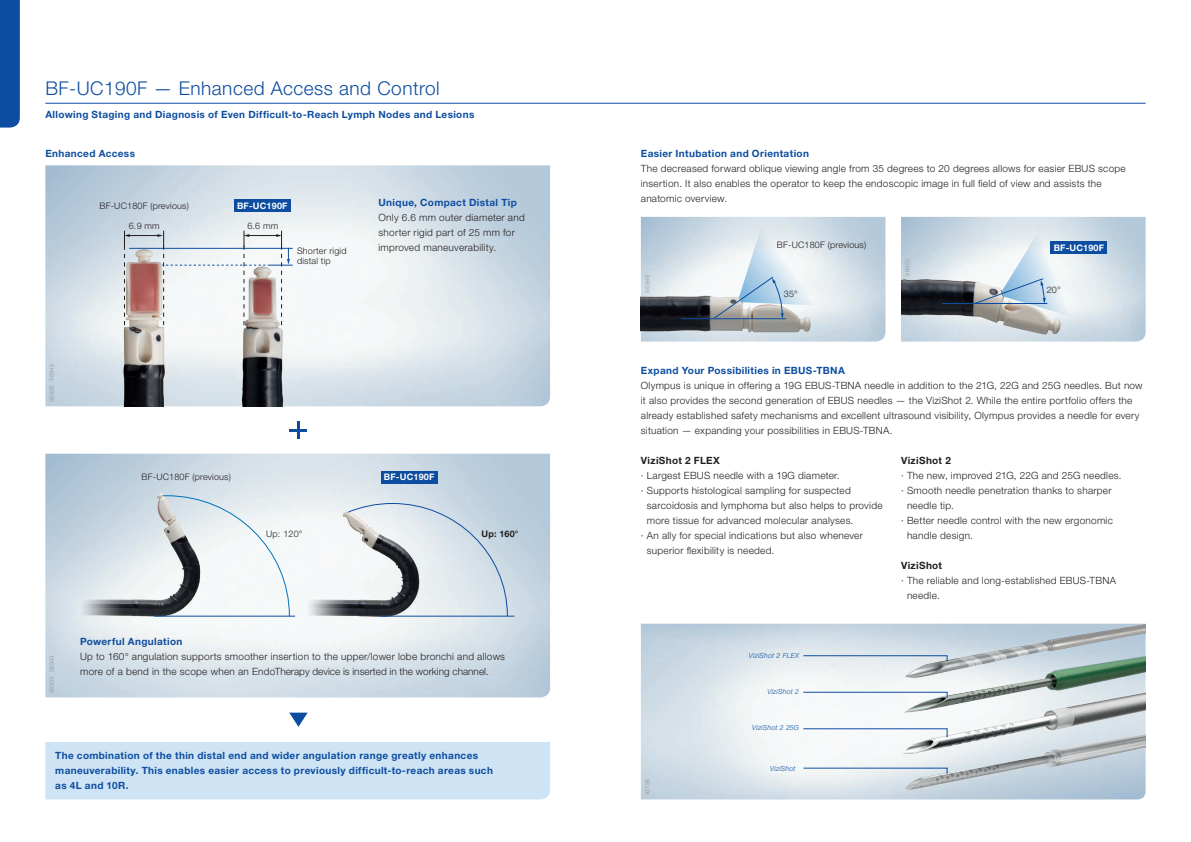
<style>
.page{position:relative;width:1191px;height:842px;background:#fff}
.page>*{position:absolute;margin:0;border:0;box-sizing:border-box;transform-origin:0 0}
.t1{font:300 19px "Helvetica Neue LT Pro";letter-spacing:.025em;color:#0d4da1}
.t2{font:300 10px/15px "Helvetica Neue LT Pro";letter-spacing:.025em;color:#231f20}
.t3{font:700 10px/15px "Helvetica Neue LT Pro";letter-spacing:.035em;color:#0d4da1}
.t4{font:300 10px "Helvetica Neue LT Std";color:#231f20}
.t5{font:700 10px "Helvetica Neue LT Pro";letter-spacing:.035em;color:#231f20}
.t6{font:300 9px/10px "Helvetica Neue LT Std";letter-spacing:.02em;color:#231f20}
.t7{font:700 9px "Helvetica Neue LT Std";letter-spacing:.02em;color:#fff}
.t8{font:700 9px "Helvetica Neue LT Std";color:#231f20}
.t9{font:italic 300 7px "Helvetica Neue LT Pro";letter-spacing:.035em;color:#0d4da1}
.t10{font:300 6px "Helvetica Neue LT Pro";color:#939598}
.s1{font-family:"Helvetica Neue LT Pro"}
</style>
<div class="page">
<img style="left:45px;top:165px;width:505px;height:241px">
<img style="left:45px;top:454px;width:505px;height:243px">
<div style="left:0;top:0;width:20px;height:128px;background:#0d4da1"></div>
<img style="left:641px;top:291px;width:180px;height:48px">
<svg style="left:712px;top:217px;width:118px;height:102px"></svg>
<hr style="left:713px;top:318px;width:73px;height:1px;background:#0d4da1">
<hr style="left:681px;top:318px;width:32px;height:1px;background:#0d4da1">
<img style="left:901px;top:217px;width:244px;height:125px">
<img style="left:901px;top:277px;width:181px;height:62px">
<hr style="left:942px;top:303px;width:33px;height:1px;background:#0d4da1">
<svg style="left:974px;top:217px;width:114px;height:105px"></svg>
<img style="left:237px;top:325px;width:50px;height:81px">
<svg style="left:169px;top:231px;width:124px;height:94px"></svg>
<svg style="left:290px;top:421px;width:17px;height:17px"></svg>
<svg style="left:212px;top:495px;width:78px;height:121px"></svg>
<img style="left:69px;top:485px;width:143px;height:136px">
<svg style="left:438px;top:502px;width:70px;height:114px;background:#d0dce6"></svg>
<img style="left:295px;top:484px;width:143px;height:136px">
<svg style="left:289px;top:713px;width:19px;height:14px"></svg>
<hr style="left:380px;top:616px;width:134px;height:1px;background:#0d4da1">
<hr style="left:154px;top:616px;width:141px;height:1px;background:#0d4da1">
<img style="left:882px;top:624px;width:263px;height:175px">
<img style="left:119px;top:217px;width:50px;height:189px">
<div style="left:234px;top:200px;width:56px;height:12px;background:#0d4da1"></div>
<div style="left:381px;top:471px;width:56px;height:12px;background:#0d4da1"></div>
<div style="left:45px;top:742px;width:505px;height:57px;background:#cee3f3"></div>
<div style="left:1050px;top:242px;width:57px;height:12px;background:#0d4da1"></div>
<svg style="left:803px;top:692px;width:144px;height:6px"></svg>
<svg style="left:803px;top:655px;width:144px;height:6px"></svg>
<svg style="left:803px;top:768px;width:144px;height:6px"></svg>
<svg style="left:803px;top:728px;width:144px;height:9px"></svg>
<hr style="left:45px;top:103px;width:1100px;height:1px;background:#0d4da1">
<h1 class="t1" style="left:45px;top:77px;width:396px">BF-UC190F — Enhanced Access and Control</h1>
<p class="t3" style="left:45px;top:106px;width:430px">Allowing Staging and Diagnosis of Even Difficult-to-Reach Lymph Nodes and Lesions</p>
<p class="t3" style="left:45px;top:146px;width:91px">Enhanced Access</p>
<p class="t6" style="left:100px;top:201px;width:91px">BF-UC180F (previous)</p>
<p class="t7" style="left:237px;top:200px;width:52px">BF-UC190F</p>
<p class="t6" style="left:129px;top:220px;width:32px">6.9 mm</p>
<p class="t6" style="left:247px;top:221px;width:32px">6.6 mm</p>
<p class="t6" style="left:297px;top:246px;width:51px">Shorter rigid distal tip</p>
<p class="t3" style="left:378px;top:195px;width:140px">Unique, Compact Distal Tip</p>
<p class="t2" style="left:378px;top:210px;width:148px">Only 6.6 mm outer diameter and shorter rigid part of 25 mm for improved maneuverability.</p>
<p class="t10" style="left:48px;top:402px;width:39px;rotate:-90deg">56938 56945</p>
<p class="t6" style="left:142px;top:472px;width:91px">BF-UC180F (previous)</p>
<p class="t7" style="left:384px;top:471px;width:52px">BF-UC190F</p>
<p class="t6" style="left:266px;top:528px;width:38px">Up: 120°</p>
<p class="t8" style="left:481px;top:528px;width:39px">Up: 160°</p>
<p class="t10" style="left:48px;top:693px;width:39px;rotate:-90deg">56933 56943</p>
<p class="t3" style="left:80px;top:633px;width:104px">Powerful Angulation</p>
<p class="t2" style="left:80px;top:648px;width:426px">Up to 160° angulation supports smoother insertion to the upper/lower lobe bronchi and allows</p>
<p class="t4" style="left:80px;top:665px;width:410px"><span class="s1">more of a bend in the scope when an Endo</span>Therapy device is inserted in the working channel.</p>
<p class="t3" style="left:55px;top:748px;width:439px">The combination of the thin distal end and wider angulation range greatly enhances maneuverability. This enables easier access to previously difficult-to-reach areas such as 4L and 10R.</p>
<p class="t3" style="left:641px;top:146px;width:170px">Easier Intubation and Orientation</p>
<p class="t2" style="left:641px;top:161px;width:486px">The decreased forward oblique viewing angle from 35 degrees to 20 degrees allows for easier EBUS scope insertion. It also enables the operator to keep the endoscopic image in full field of view and assists the anatomic overview.</p>
<p class="t6" style="left:777px;top:240px;width:91px">BF-UC180F (previous)</p>
<p class="t7" style="left:1053px;top:242px;width:52px">BF-UC190F</p>
<p class="t10" style="left:643px;top:293px;width:19px;rotate:-90deg">56949</p>
<p class="t6" style="left:784px;top:289px;width:15px">35°</p>
<p class="t10" style="left:903px;top:276px;width:19px;rotate:-90deg">56952</p>
<p class="t6" style="left:1046px;top:284px;width:15px">20°</p>
<p class="t3" style="left:641px;top:363px;width:205px">Expand Your Possibilities in EBUS-TBNA</p>
<p class="t2" style="left:641px;top:378px;width:503px">Olympus is unique in offering a 19G EBUS-TBNA needle in addition to the 21G, 22G and 25G needles. But now it also provides the second generation of EBUS needles — the ViziShot 2. While the entire portfolio offers the already established safety mechanisms and excellent ultrasound visibility, Olympus provides a needle for every situation — expanding your possibilities in EBUS-TBNA.</p>
<p class="t5" style="left:641px;top:454px;width:81px">ViziShot 2 FLEX</p>
<p class="t2" style="left:641px;top:467px;width:200px">∙ Largest EBUS needle with a 19G diameter.</p>
<p class="t2" style="left:641px;top:482px;width:211px">∙ Supports histological sampling for suspected</p>
<p class="t2" style="left:647px;top:497px;width:237px">sarcoidosis and lymphoma but also helps to provide</p>
<p class="t2" style="left:647px;top:512px;width:208px">more tissue for advanced molecular analyses.</p>
<p class="t2" style="left:641px;top:527px;width:223px">∙ An ally for special indications but also whenever</p>
<p class="t2" style="left:647px;top:542px;width:129px">superior flexibility is needed.</p>
<p class="t5" style="left:901px;top:454px;width:51px">ViziShot 2</p>
<p class="t2" style="left:901px;top:467px;width:222px">∙ The new, improved 21G, 22G and 25G needles.</p>
<p class="t2" style="left:901px;top:482px;width:212px">∙ Smooth needle penetration thanks to sharper</p>
<p class="t2" style="left:907px;top:497px;width:48px">needle tip.</p>
<p class="t2" style="left:901px;top:512px;width:213px">∙ Better needle control with the new ergonomic</p>
<p class="t2" style="left:907px;top:527px;width:67px">handle design.</p>
<p class="t5" style="left:901px;top:559px;width:43px">ViziShot</p>
<p class="t2" style="left:907px;top:572px;width:210px;text-indent:-6px">∙ The reliable and long-established EBUS-TBNA needle.</p>
<p class="t9" style="left:748px;top:652px;width:52px">ViziShot 2 FLEX</p>
<p class="t9" style="left:767px;top:687px;width:33px">ViziShot 2</p>
<p class="t9" style="left:752px;top:724px;width:49px">ViziShot 2 25G</p>
<p class="t10" style="left:643px;top:795px;width:18px;rotate:-90deg">42786</p>
<p class="t9" style="left:770px;top:764px;width:27px">ViziShot</p>
</div>
